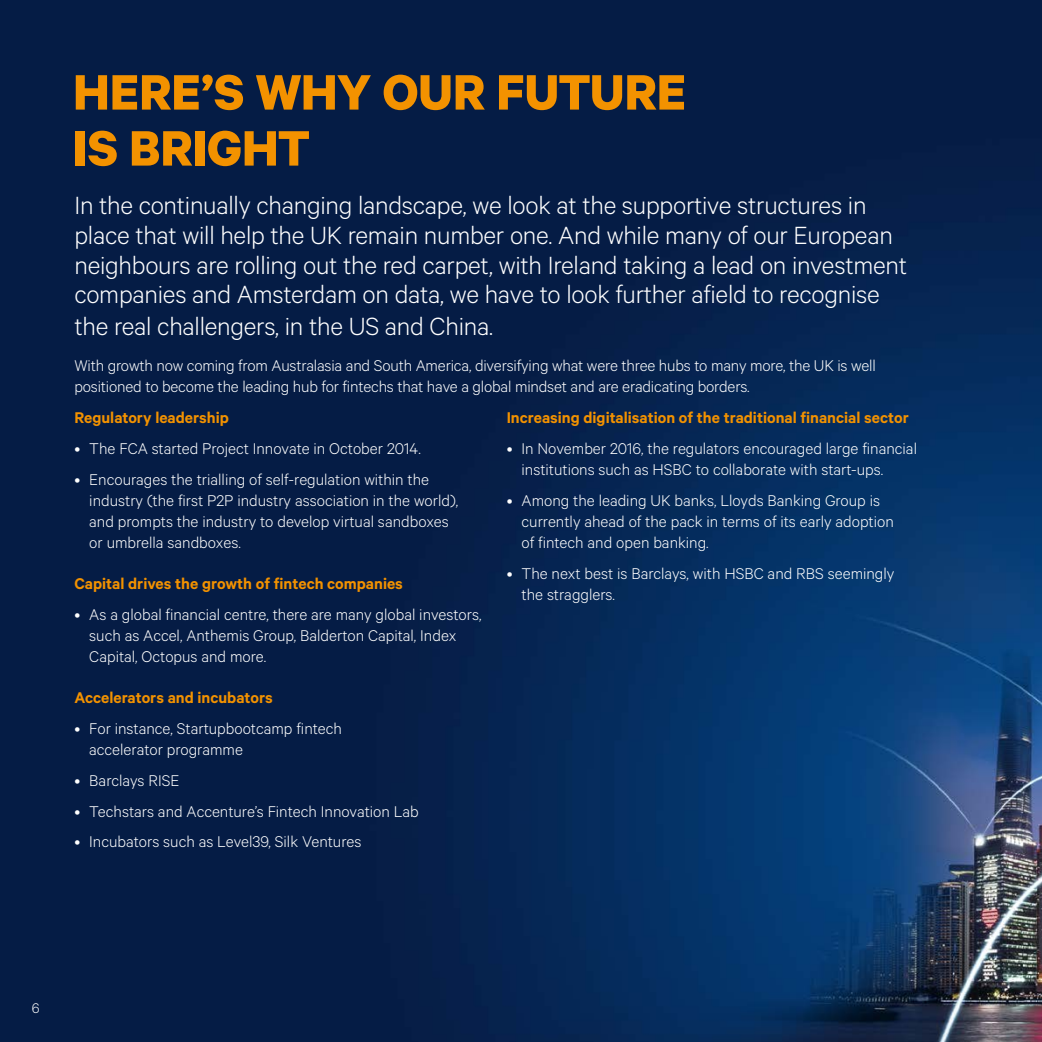
<style>
.page{position:relative;width:1042px;height:1042px;background:#fff}
.page>*{position:absolute;margin:0;border:0;box-sizing:border-box;transform-origin:0 0}
.t1{font:700 56px/56px "Calibre";color:#f39200}
.t2{font:300 28px/30.1px "Calibre";letter-spacing:-.01em;color:#fff}
.t3{font:300 17.5px/21px "Calibre";color:#fff}
.t4{font:600 17.5px "Calibre";color:#f39200}
.t5{font:300 15.75px "Calibre";color:#fff}
</style>
<div class="page">
<img style="left:0;top:0;width:1042px;height:1042px">
<h1 class="t1" style="left:73px;top:62px;width:614px">HERE’S WHY OUR FUTURE<br>IS BRIGHT</h1>
<p class="t2" style="left:74px;top:189px;width:834px">In the continually changing landscape, we look at the supportive structures in place that will help the UK remain number one. And while many of our European neighbours are rolling out the red carpet, with Ireland taking a lead on investment companies and Amsterdam on data, we have to look further afield to recognise the real challengers, in the US and China.</p>
<p class="t3" style="left:74px;top:354px;width:803px">With growth now coming from Australasia and South America, diversifying what were three hubs to many more, the UK is well positioned to become the leading hub for fintechs that have a global mindset and are eradicating borders.</p>
<p class="t4" style="left:74px;top:407px;width:156px">Regulatory leadership</p>
<p class="t3" style="left:74px;top:437px;width:348px">• The FCA started Project Innovate in October 2014.</p>
<p class="t3" style="left:89px;top:468px;width:370px;text-indent:-15px">• Encourages the trialling of self-regulation within the industry (the first P2P industry association in the world), and prompts the industry to develop virtual sandboxes or umbrella sandboxes.</p>
<p class="t4" style="left:74px;top:573px;width:330px">Capital drives the growth of fintech companies</p>
<p class="t3" style="left:89px;top:603px;width:394px;text-indent:-15px">• As a global financial centre, there are many global investors, such as Accel, Anthemis Group, Balderton Capital, Index<br>Capital, Octopus and more.</p>
<p class="t4" style="left:74px;top:687px;width:200px">Accelerators and incubators</p>
<p class="t3" style="left:89px;top:717px;width:254px;text-indent:-15px">• For instance, Startupbootcamp fintech accelerator programme</p>
<p class="t3" style="left:74px;top:769px;width:106px">• Barclays RISE</p>
<p class="t3" style="left:74px;top:800px;width:346px">• Techstars and Accenture’s Fintech Innovation Lab</p>
<p class="t3" style="left:74px;top:831px;width:288px">• Incubators such as Level39, Silk Ventures</p>
<p class="t4" style="left:507px;top:407px;width:404px">Increasing digitalisation of the traditional financial sector</p>
<p class="t3" style="left:521px;top:437px;width:397px;text-indent:-15px">• In November 2016, the regulators encouraged large financial institutions such as HSBC to collaborate with start-ups.</p>
<p class="t3" style="left:521px;top:489px;width:374px;text-indent:-15px">• Among the leading UK banks, Lloyds Banking Group is currently ahead of the pack in terms of its early adoption of fintech and open banking.</p>
<p class="t3" style="left:521px;top:562px;width:374px;text-indent:-15px">• The next best is Barclays, with HSBC and RBS seemingly the stragglers.</p>
<p class="t5" style="left:32px;top:998px;width:9px">6</p>
</div>
